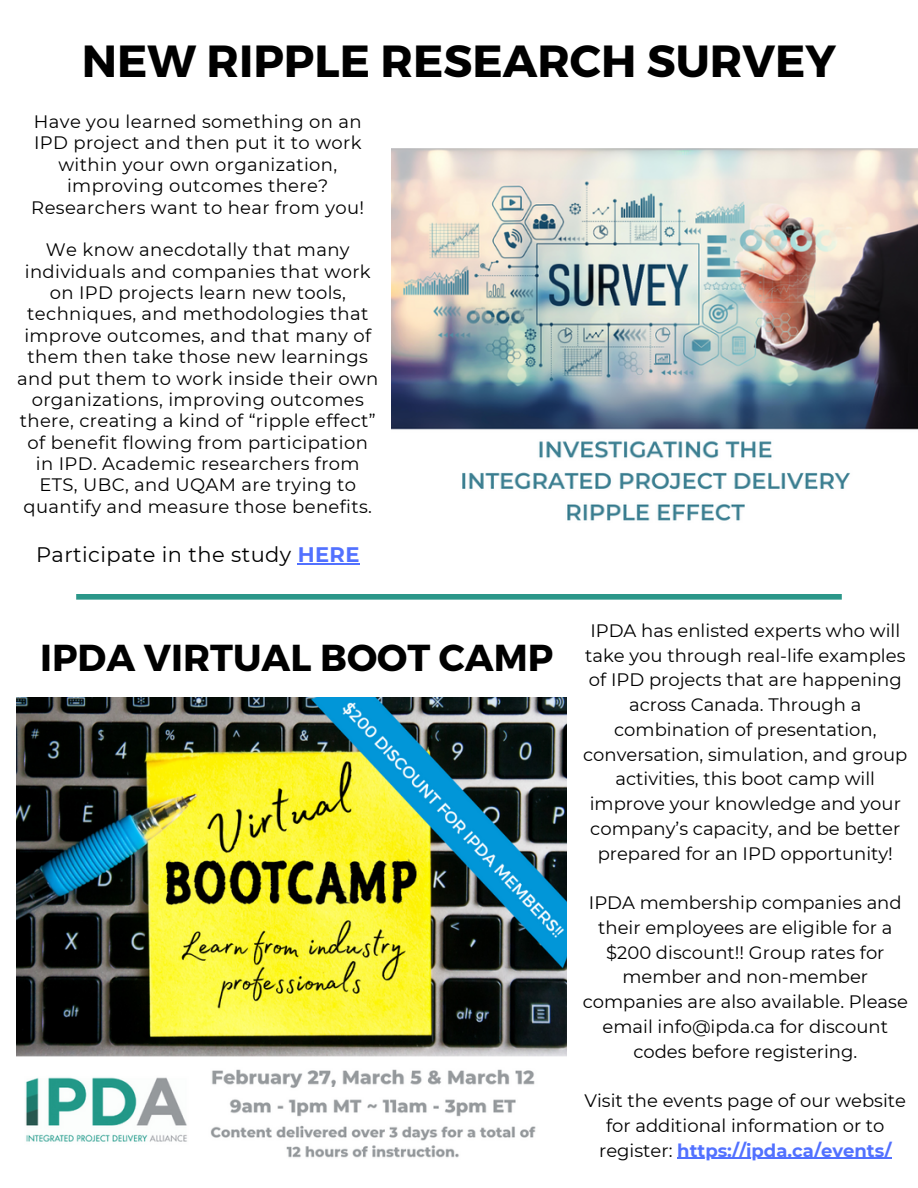
<style>
.page{position:relative;width:918px;height:1188px;background:#fff}
.page>*{position:absolute;margin:0;border:0;box-sizing:border-box;transform-origin:0 0}
.t1{font:700 45px "Montserrat";color:#000}
.t2{font:700 37.5px "Montserrat";color:#000}
.t3{font:21px "Montserrat";letter-spacing:.02em;color:#000}
.t4{font:18px/24.8px "Montserrat";color:#000;text-align:center}
.t5{font:18px/21.3px "Montserrat";letter-spacing:.02em;color:#000;text-align:center}
.s1{font-weight:700;color:#5271ff}
</style>
<div class="page">
<img style="left:392px;top:149px;width:526px;height:372px">
<img style="left:17px;top:697px;width:550px;height:461px">
<div style="left:76px;top:594px;width:766px;height:6px;background:#2b9789"></div>
<hr style="left:298px;top:563px;width:62px;height:2px;background:#5271ff">
<hr style="left:677px;top:1158px;width:214px;height:1px;background:#5271ff">
<h2 class="t1" style="left:82px;top:32px;width:756px">NEW RIPPLE RESEARCH SURVEY</h2>
<p class="t5" style="left:31px;top:111px;width:335px">Have you learned something on an<br>IPD project and then put it to work within your own organization, improving outcomes there?<br>Researchers want to hear from you!</p>
<h3 class="t5" style="left:17px;top:239px;width:363px">We know anecdotally that many individuals and companies that work on IPD projects learn new tools, techniques, and methodologies that improve outcomes, and that many of them then take those new learnings and put them to work inside their own organizations, improving outcomes there, creating a kind of “ripple effect” of benefit flowing from participation in IPD. Academic researchers from ETS, UBC, and UQAM are trying to quantify and measure those benefits.</h3>
<p class="t3" style="left:36px;top:542px;width:325px">Participate in the study <span class="s1">HERE</span></p>
<h2 class="t2" style="left:40px;top:634px;width:515px">IPDA VIRTUAL BOOT CAMP</h2>
<p class="t4" style="left:583px;top:618px;width:326px">IPDA has enlisted experts who will take you through real-life examples of IPD projects that are happening across Canada. Through a combination of presentation, conversation, simulation, and group activities, this boot camp will improve your knowledge and your company’s capacity, and be better prepared for an IPD opportunity!</p>
<p class="t4" style="left:583px;top:890px;width:327px">IPDA membership companies and their employees are eligible for a $200 discount!! Group rates for member and non-member companies are also available. Please email info@ipda.ca for discount codes before registering.</p>
<p class="t4" style="left:585px;top:1088px;width:323px">Visit the events page of our website for additional information or to register: <span class="s1">https://ipda.ca/events/</span></p>
</div>
